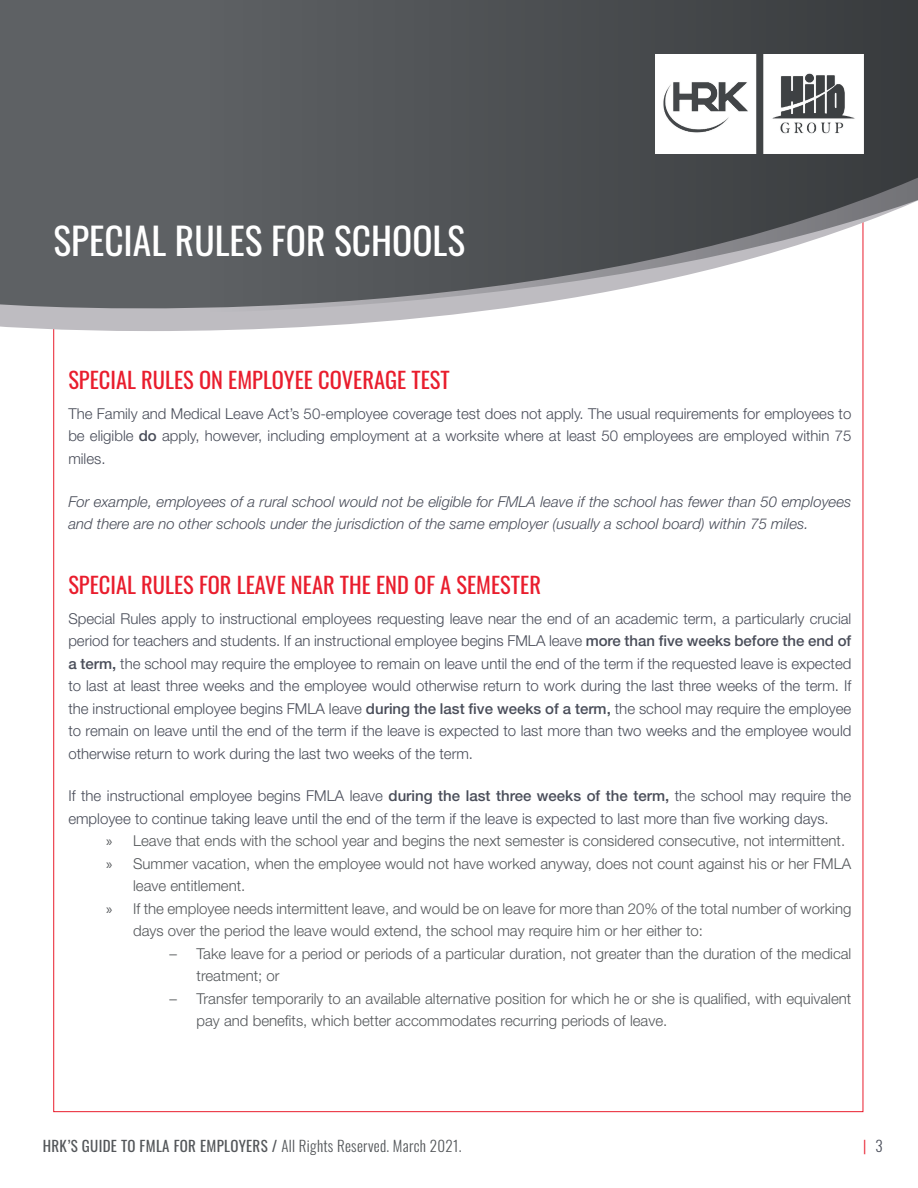
<style>
.page{position:relative;width:918px;height:1188px;background:#fff}
.page>*{position:absolute;margin:0;border:0;box-sizing:border-box;transform-origin:0 0}
.Larger_Gray_Heading{font:37.5px "Oswald";color:#fff}
.Headder{font:22.5px "Oswald";color:#e91d2d}
.Body_text{font:300 15px/22.5px "Helvetica Neue LT Std";color:#494d59;text-align:justify}
.t1{font:300 15px/22.5px "Helvetica Neue LT Std";color:#54575a}
.Body_text-2{font:italic 300 15px/22.5px "Helvetica Neue LT Std";color:#494d59}
.Body_text-3{font:15px "Oswald";letter-spacing:.02em;color:#54575a}
.Body_text-4{font:300 15px "Oswald";color:#e91d2d}
.s1{font-weight:500}
.s2{font-family:"Myriad Pro";font-weight:400}
.s3{font-weight:300}
.s4{color:#494d59}
</style>
<div class="page">
<svg style="left:0;top:316px;width:864px;height:15px"></svg>
<svg style="left:0;top:0;width:918px;height:316px;background:#65676a"></svg>
<img style="left:656px;top:54px;width:207px;height:99px">
<p class="Larger_Gray_Heading" style="left:53px;top:208px;width:413px">SPECIAL RULES FOR SCHOOLS</p>
<p class="Headder" style="left:68px;top:360px;width:383px">SPECIAL RULES ON EMPLOYEE COVERAGE TEST</p>
<p class="Body_text" style="left:68px;top:402px;width:785px">The Family and Medical Leave Act’s 50-employee coverage test does not apply. The usual requirements for employees to be eligible <span class="s1">do</span> apply, however, including employment at a worksite where at least 50 employees are employed within 75 miles.</p>
<p class="Body_text-2" style="left:68px;top:490px;width:785px">For example, employees of a rural school would not be eligible for FMLA leave if the school has fewer than 50 employees and there are no other schools under the jurisdiction of the same employer (usually a school board) within 75 miles.</p>
<p class="Headder" style="left:68px;top:564px;width:474px">SPECIAL RULES FOR LEAVE NEAR THE END OF A SEMESTER</p>
<p class="Body_text" style="left:68px;top:607px;width:785px">Special Rules apply to instructional employees requesting leave near the end of an academic term, a particularly crucial period for teachers and students. If an instructional employee begins FMLA leave <span class="s1">more than five weeks before the end of a term,</span> the school may require the employee to remain on leave until the end of the term if the requested leave is expected to last at least three weeks and the employee would otherwise return to work during the last three weeks of the term. If the instructional employee begins FMLA leave <span class="s1">during the last five weeks of a term,</span> the school may require the employee to remain on leave until the end of the term if the leave is expected to last more than two weeks and the employee would otherwise return to work during the last two weeks of the term.</p>
<p class="Body_text" style="left:68px;top:784px;width:785px">If the instructional employee begins FMLA leave <span class="s1">during the last three weeks of the term,</span> the school may require the employee to continue taking leave until the end of the term if the leave is expected to last more than five working days.</p>
<p class="t1" style="left:106px;top:829px;width:741px"><span class="s2">»</span> Leave that ends with the school year and begins the next semester is considered consecutive, not intermittent.</p>
<p class="t1" style="left:133px;top:852px;width:720px;text-indent:-27px"><span class="s2">»</span> Summer vacation, when the employee would not have worked anyway, does not count against his or her FMLA leave entitlement.</p>
<p class="t1" style="left:133px;top:897px;width:720px;text-indent:-27px"><span class="s2">»</span> If the employee needs intermittent leave, and would be on leave for more than 20% of the total number of working days over the period the leave would extend, the school may require him or her either to:</p>
<p class="t1" style="left:197px;top:942px;width:656px;text-indent:-27px">– Take leave for a period or periods of a particular duration, not greater than the duration of the medical treatment; or</p>
<p class="t1" style="left:197px;top:987px;width:656px;text-indent:-27px">– Transfer temporarily to an available alternative position for which he or she is qualified, with equivalent pay and benefits, which better accommodates recurring periods of leave.</p>
<p class="Body_text-3" style="left:43px;top:1132px;width:420px">HRK’S GUIDE TO FMLA FOR EMPLOYERS / <span class="s3">All Rights Reserved. March 2021.</span></p>
<p class="Body_text-4" style="left:863px;top:1132px;width:21px">| <span class="s4">3</span></p>
</div>
